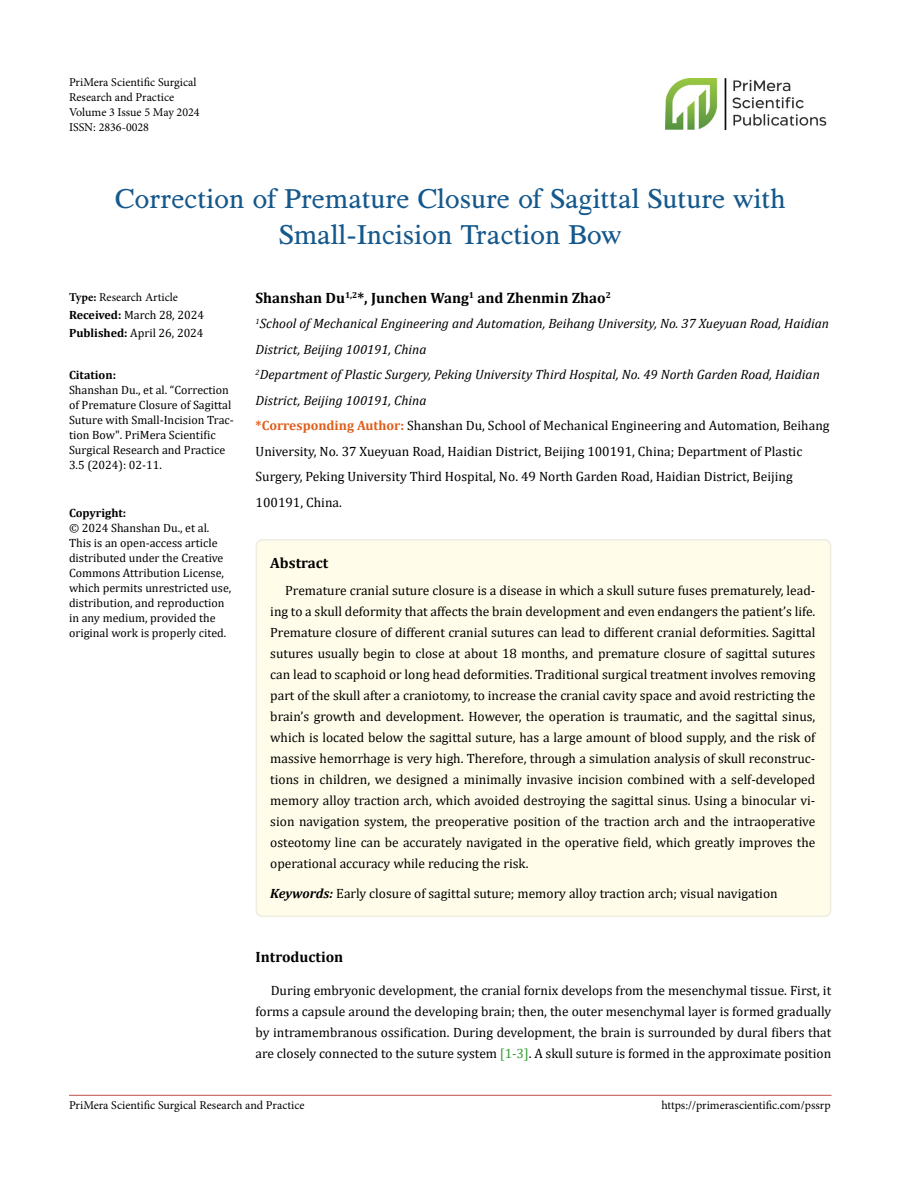
<style>
.page{position:relative;width:900px;height:1188px;background:#fff}
.page>*{position:absolute;margin:0;border:0;box-sizing:border-box;transform-origin:0 0}
.t1{font:28.5px/36px "Tribun ADF Std";color:#15588c;text-align:center}
.t2{font:700 15px "Cambria";color:#000}
.t3{font:13.5px/21px "Cambria";color:#000;text-align:justify}
.t4{font:12px/15px "Cambria";color:#000}
.t5{font:12px/15px "Minion Pro";color:#000}
.t6{font:700 12px "Cambria";color:#000}
.s1{font-weight:700}
.s2{font-style:italic}
.s3{font-weight:700;color:#e05d1a}
.s4{font-weight:700;font-style:italic}
.s5{color:#393}
</style>
<div class="page">
<hr style="left:69px;top:1095px;width:763px;height:1px;background:#c0504d">
<img style="left:665px;top:78px;width:162px;height:52px">
<div style="left:256px;top:540px;width:575px;height:376px;background:#fffde9;border-radius:6px"></div>
<div style="left:256px;top:539px;width:575px;height:378px;border:2px solid #eeece1;border-radius:6px"></div>
<p class="t5" style="left:69px;top:75px;width:132px">PriMera Scientific Surgical<br>Research and Practice<br>Volume 3 Issue 5 May 2024<br>ISSN: 2836-0028</p>
<h1 class="t1" style="left:115px;top:180px;width:672px">Correction of Premature Closure of Sagittal Suture with<br>Small-Incision Traction Bow</h1>
<p class="t5" style="left:69px;top:289px;width:110px"><span class="s1">Type:</span> Research Article</p>
<p class="t4" style="left:69px;top:305px;width:137px;line-height:18px"><span class="s1">Received:</span> March 28, 2024<br><span class="s1">Published:</span> April 26, 2024</p>
<p class="t6" style="left:69px;top:366px;width:49px">Citation:</p>
<p class="t4" style="left:69px;top:382px;width:166px">Shanshan Du., et al. “Correction of Premature Closure of Sagittal<br>Suture with Small-Incision Trac&shy;tion Bow". PriMera Scientific<br>Surgical Research and Practice<br>3.5 (2024): 02-11.</p>
<p class="t6" style="left:69px;top:504px;width:59px">Copyright:</p>
<p class="t4" style="left:69px;top:520px;width:164px">© 2024 Shanshan Du., et al.<br>This is an open-access article distributed under the Creative<br>Commons Attribution License, which permits unrestricted use, distribution, and reproduction in any medium, provided the original work is properly cited.</p>
<p class="t2" style="left:256px;top:287px;width:357px">Shanshan Du<sup>1,2</sup>*, Junchen Wang<sup>1</sup> and Zhenmin Zhao<sup>2</sup></p>
<p class="t3" style="left:256px;top:311px;width:575px;line-height:25.5px;text-align:left"><sup>1</sup><span class="s2">School of Mechanical Engineering and Automation, Beihang University, No. 37 Xueyuan Road, Haidian District, Beijing 100191, China<br></span><sup>2</sup><span class="s2">Department of Plastic Surgery, Peking University Third Hospital, No. 49 North Garden Road, Haidian District, Beijing 100191, China<br></span><span class="s3">*Corresponding Author:</span> Shanshan Du, School of Mechanical Engineering and Automation, Beihang University, No. 37 Xueyuan Road, Haidian District, Beijing 100191, China; Department of Plastic Surgery, Peking University Third Hospital, No. 49 North Garden Road, Haidian District, Beijing 100191, China.</p>
<p class="t2" style="left:270px;top:552px;width:60px">Abstract</p>
<p class="t3" style="left:270px;top:580px;width:547px;text-indent:15px">Premature cranial suture closure is a disease in which a skull suture fuses prematurely, lead&shy;ing to a skull deformity that affects the brain development and even endangers the patient’s life.<br>Premature closure of different cranial sutures can lead to different cranial deformities. Sagittal sutures usually begin to close at about 18 months, and premature closure of sagittal sutures can lead to scaphoid or long head deformities. Traditional surgical treatment involves removing part of the skull after a craniotomy, to increase the cranial cavity space and avoid restricting the brain’s growth and development. However, the operation is traumatic, and the sagittal sinus, which is located below the sagittal suture, has a large amount of blood supply, and the risk of massive hemorrhage is very high. Therefore, through a simulation analysis of skull reconstruc&shy;tions in children, we designed a minimally invasive incision combined with a self-developed memory alloy traction arch, which avoided destroying the sagittal sinus. Using a binocular vi&shy;sion navigation system, the preoperative position of the traction arch and the intraoperative osteotomy line can be accurately navigated in the operative field, which greatly improves the operational accuracy while reducing the risk.</p>
<p class="t3" style="left:270px;top:883px;width:509px"><span class="s4">Keywords:</span> Early closure of sagittal suture; memory alloy traction arch; visual navigation</p>
<p class="t2" style="left:256px;top:947px;width:89px">Introduction</p>
<p class="t3" style="left:256px;top:980px;width:577px;text-indent:15px">During embryonic development, the cranial fornix develops from the mesenchymal tissue. First, it forms a capsule around the developing brain; then, the outer mesenchymal layer is formed gradually by intramembranous ossification. During development, the brain is surrounded by dural fibers that are closely connected to the suture system <span class="s5">[1-3]</span>. A skull suture is formed in the approximate position</p>
<p class="t5" style="left:69px;top:1097px;width:237px">PriMera Scientific Surgical Research and Practice</p>
<p class="t5" style="left:661px;top:1097px;width:171px">https://primerascientific.com/pssrp</p>
</div>
